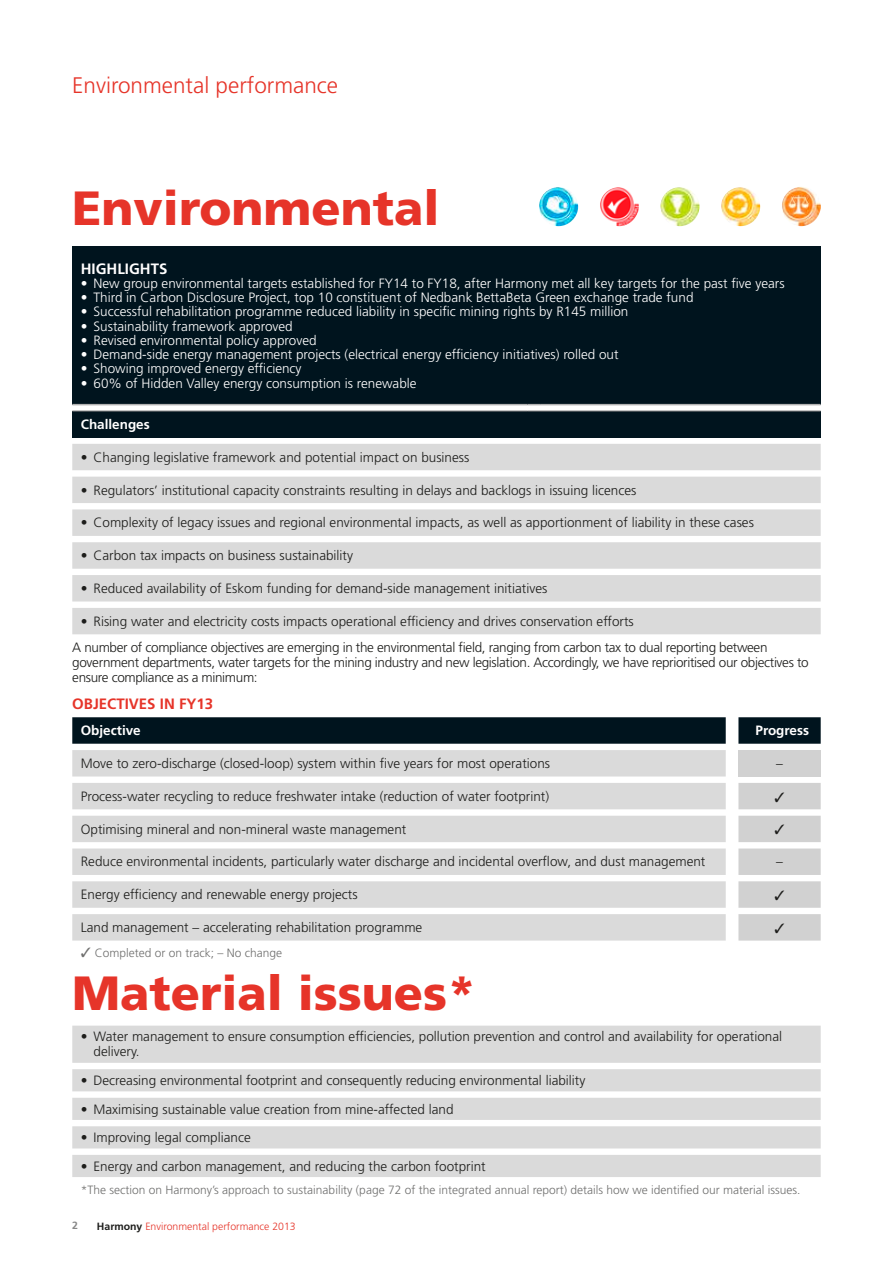
<style>
.page{position:relative;width:893px;height:1263px;background:#fff}
.page>*{position:absolute;margin:0;border:0;box-sizing:border-box;transform-origin:0 0}
.t1{font:900 48px "Frutiger LT Std";color:#e63429}
.t2{font:300 22.5px "Frutiger LT Std";color:#e63429}
.t3{font:700 15px "Frutiger LT Std";color:#e63429}
.t4{font:700 15px "Frutiger LT Std";color:#fff}
.t5{font:300 13.5px/15px "Frutiger LT Std";color:#1d1d1b}
.t6{font:300 13.5px "Frutiger LT Std";color:#fff}
.t7{font:300 13.5px/26.4px "Frutiger LT Std";letter-spacing:-.025em;color:#1d1d1b}
.t8{font:700 13.5px "Frutiger LT Std";color:#fff}
.t9{font:300 12px "Frutiger LT Std";color:#70706f}
.t10{font:300 10.5px "Frutiger LT Std";color:#e63429}
.t11{font:700 10.5px "Frutiger LT Std";color:#878787}
.s1{font-weight:700;color:#1d1d1b}
</style>
<div class="page">
<div style="left:72px;top:246px;width:749px;height:159px;background:#00141e"></div>
<div style="left:72px;top:411px;width:749px;height:26px;background:#00141e"></div>
<svg style="left:72px;top:444px;width:749px;height:190px;fill:#dadada"></svg>
<hr style="left:72px;top:404px;width:455px;height:1px;background:#b2b2b2">
<svg style="left:527px;top:404px;width:13px;height:1px"></svg>
<hr style="left:540px;top:404px;width:281px;height:1px;background:#b2b2b2">
<hr style="left:72px;top:411px;width:455px;height:1px;background:#878787">
<svg style="left:527px;top:411px;width:13px;height:1px"></svg>
<hr style="left:540px;top:411px;width:281px;height:1px;background:#878787">
<svg style="left:72px;top:717px;width:749px;height:27px;background:#091c26"></svg>
<svg style="left:72px;top:750px;width:654px;height:190px;fill:#dadada"></svg>
<div style="left:738px;top:750px;width:83px;height:26px;background:#d1d1d1"></div>
<svg style="left:72px;top:1026px;width:749px;height:151px;fill:#dadada"></svg>
<img style="left:539px;top:187px;width:39px;height:39px;border-radius:20px">
<img style="left:721px;top:187px;width:39px;height:39px;border-radius:20px">
<img style="left:660px;top:187px;width:39px;height:39px;border-radius:20px">
<img style="left:782px;top:187px;width:39px;height:39px;border-radius:20px">
<img style="left:600px;top:187px;width:39px;height:39px;border-radius:20px">
<svg style="left:738px;top:783px;width:83px;height:157px"></svg>
<h2 class="t2" style="left:72px;top:73px;width:267px">Environmental performance</h2>
<h1 class="t1" style="left:72px;top:179px;width:369px">Environmental</h1>
<p class="t4" style="left:81px;top:260px;width:88px">HIGHLIGHTS</p>
<p class="t6" style="left:81px;top:276px;width:705px">• New group environmental targets established for FY14 to FY18, after Harmony met all key targets for the past five years</p>
<p class="t6" style="left:81px;top:290px;width:614px">• Third in Carbon Disclosure Project, top 10 constituent of Nedbank BettaBeta Green exchange trade fund</p>
<p class="t6" style="left:81px;top:304px;width:549px">• Successful rehabilitation programme reduced liability in specific mining rights by R145 million</p>
<p class="t6" style="left:81px;top:318px;width:214px">• Sustainability framework approved</p>
<p class="t6" style="left:81px;top:333px;width:237px">• Revised environmental policy approved</p>
<p class="t6" style="left:81px;top:347px;width:539px">• Demand-side energy management projects (electrical energy efficiency initiatives) rolled out</p>
<p class="t6" style="left:81px;top:361px;width:222px">• Showing improved energy efficiency</p>
<p class="t6" style="left:81px;top:375px;width:337px">• 60% of Hidden Valley energy consumption is renewable</p>
<p class="t8" style="left:81px;top:416px;width:71px">Challenges</p>
<p class="t5" style="left:81px;top:450px;width:390px">• Changing legislative framework and potential impact on business</p>
<p class="t5" style="left:81px;top:483px;width:557px">• Regulators’ institutional capacity constraints resulting in delays and backlogs in issuing licences</p>
<p class="t5" style="left:81px;top:515px;width:675px">• Complexity of legacy issues and regional environmental impacts, as well as apportionment of liability in these cases</p>
<p class="t5" style="left:81px;top:548px;width:274px">• Carbon tax impacts on business sustainability</p>
<p class="t5" style="left:81px;top:581px;width:468px">• Reduced availability of Eskom funding for demand-side management initiatives</p>
<p class="t7" style="left:72px;top:608px;width:697px;text-indent:9px">• Rising water and electricity costs impacts operational efficiency and drives conservation efforts<br>A number of compliance objectives are emerging in the environmental field, ranging from carbon tax to dual reporting between</p>
<p class="t7" style="left:72px;top:655px;width:738px;line-height:15px">government departments, water targets for the mining industry and new legislation. Accordingly, we have reprioritised our objectives to ensure compliance as a minimum:</p>
<p class="t3" style="left:72px;top:695px;width:142px">OBJECTIVES IN FY13</p>
<p class="t8" style="left:81px;top:722px;width:62px">Objective</p>
<p class="t8" style="left:755px;top:722px;width:55px">Progress</p>
<p class="t5" style="left:81px;top:756px;width:471px">Move to zero-discharge (closed-loop) system within five years for most operations</p>
<p class="t5" style="left:776px;top:756px;width:8px">–</p>
<p class="t5" style="left:81px;top:789px;width:470px">Process-water recycling to reduce freshwater intake (reduction of water footprint)</p>
<p class="t5" style="left:81px;top:822px;width:327px">Optimising mineral and non-mineral waste management</p>
<p class="t5" style="left:81px;top:854px;width:626px">Reduce environmental incidents, particularly water discharge and incidental overflow, and dust management</p>
<p class="t5" style="left:776px;top:854px;width:8px">–</p>
<p class="t5" style="left:81px;top:887px;width:278px">Energy efficiency and renewable energy projects</p>
<p class="t5" style="left:81px;top:920px;width:343px">Land management – accelerating rehabilitation programme</p>
<p class="t9" style="left:81px;top:946px;width:203px">✓ Completed or on track; – No change</p>
<h1 class="t1" style="left:72px;top:965px;width:406px">Material issues*</h1>
<p class="t5" style="left:94px;top:1029px;width:690px;text-indent:-13px">• Water management to ensure consumption efficiencies, pollution prevention and control and availability for operational delivery.</p>
<p class="t5" style="left:81px;top:1073px;width:506px">• Decreasing environmental footprint and consequently reducing environmental liability</p>
<p class="t5" style="left:81px;top:1101px;width:374px">• Maximising sustainable value creation from mine-affected land</p>
<p class="t5" style="left:81px;top:1130px;width:172px">• Improving legal compliance</p>
<p class="t5" style="left:81px;top:1159px;width:406px">• Energy and carbon management, and reducing the carbon footprint</p>
<p class="t9" style="left:81px;top:1183px;width:721px">*The section on Harmony’s approach to sustainability (page 72 of the integrated annual report) details how we identified our material issues.</p>
<p class="t11" style="left:72px;top:1219px;width:7px">2</p>
<p class="t10" style="left:97px;top:1220px;width:200px"><span class="s1">Harmony</span> Environmental performance 2013</p>
</div>
